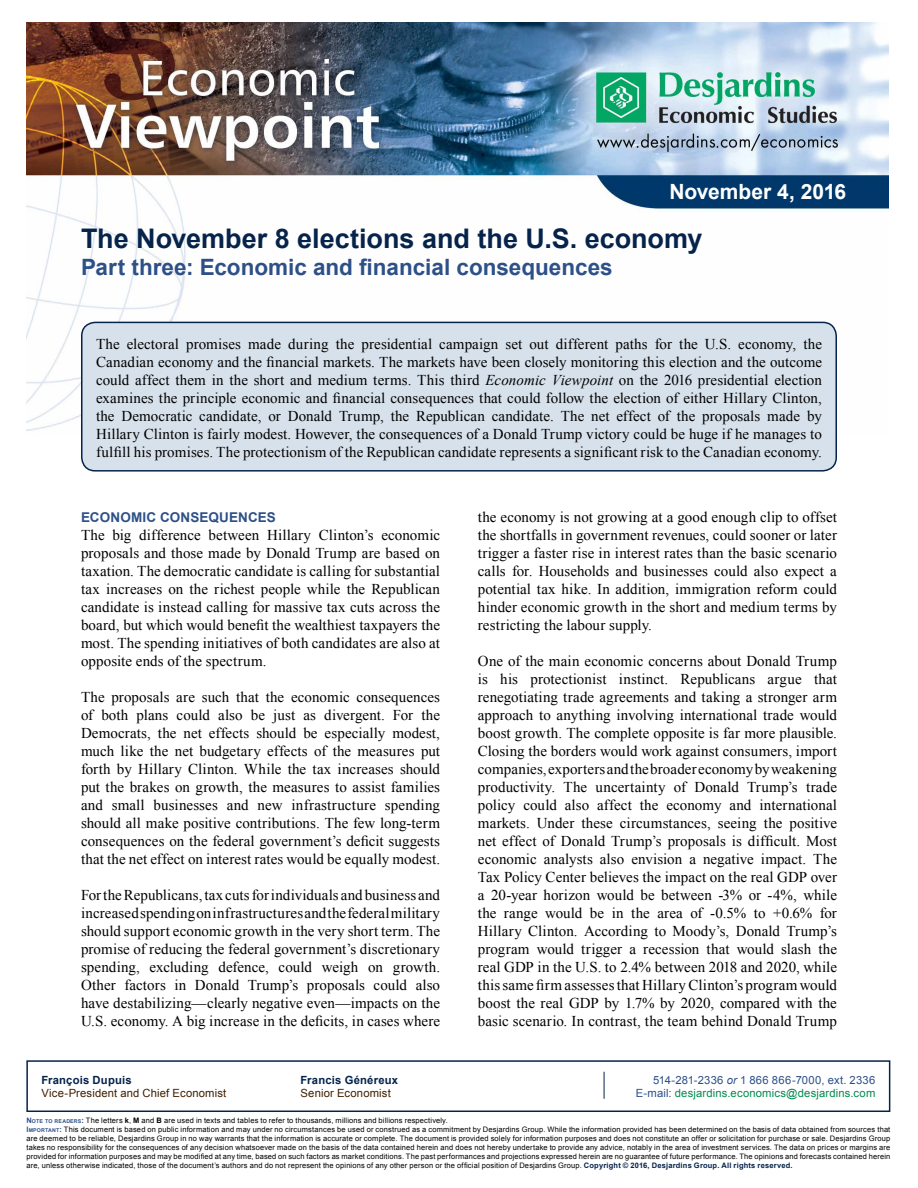
<style>
.page{position:relative;width:918px;height:1188px;background:#fff}
.page>*{position:absolute;margin:0;border:0;box-sizing:border-box;transform-origin:0 0}
.t1{font:700 27px "Arial";color:#05234b}
.t2{font:700 22.5px "Arial";color:#2d5088}
.t3{font:700 21px "Arial";color:#fff}
.t4{font:15px/18px "Times New Roman";letter-spacing:.005em;color:#000;text-align:justify}
.t5{font:700 13.5px "Arial";letter-spacing:.01em;color:#2d5088}
.t6{font:11.25px "Arial";letter-spacing:.015em;color:#401f00}
.t7{font:11.25px "Arial";letter-spacing:.015em;color:#008b4d}
.t8{font:11.25px "Arial";letter-spacing:.025em;color:#2d5088}
.t9{font:700 11.25px "Arial";letter-spacing:.02em;color:#05234b}
.t10{font:7.5px/9px "Arial";letter-spacing:.02em;color:#000}
.s1{font-style:italic}
.s2{color:#2d5088}
.s3{font-weight:700;color:#2d5088}
.s4{font-weight:700;font-size:5.25px;color:#2d5088}
.s5{font-weight:700}
.s6{font-weight:700;color:#05234b}
</style>
<div class="page">
<img style="left:26px;top:23px;width:862px;height:408px">
<svg style="left:26px;top:1060px;width:865px;height:52px"></svg>
<svg style="left:604px;top:1072px;width:1px;height:27px"></svg>
<div style="left:82px;top:322px;width:754px;height:149px;background:#d7e1eb;border-radius:14px"></div>
<div style="left:81px;top:322px;width:756px;height:150px;border:2px solid #05234b;border-radius:14px"></div>
<h3 class="t3" style="left:669px;top:178px;width:178px">November 4, 2016</h3>
<h1 class="t1" style="left:81px;top:221px;width:623px">The November 8 elections and the U.S. economy</h1>
<h2 class="t2" style="left:81px;top:252px;width:533px">Part three: Economic and financial consequences</h2>
<p class="t4" style="left:96px;top:334px;width:728px">The electoral promises made during the presidential campaign set out different paths for the U.S. economy, the Canadian economy and the financial markets. The markets have been closely monitoring this election and the outcome could affect them in the short and medium terms. This third <span class="s1">Economic Viewpoint</span> on the 2016 presidential election examines the principle economic and financial consequences that could follow the election of either Hillary Clinton, the Democratic candidate, or Donald Trump, the Republican candidate. The net effect of the proposals made by Hillary Clinton is fairly modest. However, the consequences of a Donald Trump victory could be huge if he manages to fulfill his promises. The protectionism of the Republican candidate represents a significant risk to the Canadian economy.</p>
<p class="t5" style="left:81px;top:508px;width:196px">ECONOMIC CONSEQUENCES</p>
<p class="t4" style="left:81px;top:526px;width:361px">The big difference between Hillary Clinton’s economic proposals and those made by Donald Trump are based on taxation. The democratic candidate is calling for substantial tax increases on the richest people while the Republican candidate is instead calling for massive tax cuts across the board, but which would benefit the wealthiest taxpayers the most. The spending initiatives of both candidates are also at opposite ends of the spectrum.</p>
<p class="t4" style="left:81px;top:688px;width:361px">The proposals are such that the economic consequences of both plans could also be just as divergent. For the Democrats, the net effects should be especially modest, much like the net budgetary effects of the measures put forth by Hillary Clinton. While the tax increases should put the brakes on growth, the measures to assist families and small businesses and new infrastructure spending should all make positive contributions. The few long-term consequences on the federal government’s deficit suggests that the net effect on interest rates would be equally modest.</p>
<p class="t4" style="left:81px;top:886px;width:361px">For the Republicans, tax cuts for individuals and business and increased spending on infrastructures and the federal military should support economic growth in the very short term. The promise of reducing the federal government’s discretionary spending, excluding defence, could weigh on growth.<br>Other factors in Donald Trump’s proposals could also have destabilizing—clearly negative even—impacts on the U.S. economy. A big increase in the deficits, in cases where</p>
<p class="t4" style="left:478px;top:508px;width:361px">the economy is not growing at a good enough clip to offset the shortfalls in government revenues, could sooner or later trigger a faster rise in interest rates than the basic scenario calls for. Households and businesses could also expect a potential tax hike. In addition, immigration reform could hinder economic growth in the short and medium terms by restricting the labour supply.</p>
<p class="t4" style="left:478px;top:652px;width:361px">One of the main economic concerns about Donald Trump is his protectionist instinct. Republicans argue that renegotiating trade agreements and taking a stronger arm approach to anything involving international trade would boost growth. The complete opposite is far more plausible.<br>Closing the borders would work against consumers, import companies, exporters and the broader economy by weakening productivity. The uncertainty of Donald Trump’s trade policy could also affect the economy and international markets. Under these circumstances, seeing the positive net effect of Donald Trump’s proposals is difficult. Most economic analysts also envision a negative impact. The Tax Policy Center believes the impact on the real GDP over a 20‑year horizon would be between -3% or -4%, while the range would be in the area of -0.5% to +0.6% for Hillary Clinton. According to Moody’s, Donald Trump’s program would trigger a recession that would slash the real GDP in the U.S. to 2.4% between 2018 and 2020, while this same firm assesses that HillaryClinton’s program would boost the real GDP by 1.7% by 2020, compared with the basic scenario. In contrast, the team behind Donald Trump</p>
<p class="t9" style="left:41px;top:1072px;width:92px">François Dupuis</p>
<p class="t9" style="left:301px;top:1072px;width:99px">Francis Généreux</p>
<p class="t8" style="left:653px;top:1072px;width:224px">514-281-2336 <span class="s1">or</span> 1 866 866-7000, ext. 2336</p>
<p class="t6" style="left:41px;top:1086px;width:186px">Vice-President and Chief Economist</p>
<p class="t6" style="left:301px;top:1086px;width:92px">Senior Economist</p>
<p class="t7" style="left:636px;top:1086px;width:241px"><span class="s2">E-mail:</span> desjardins.economics@desjardins.com</p>
<p class="t10" style="left:26px;top:1116px;width:866px"><span class="s3">N</span><span class="s4">OTE TO READERS</span><span class="s3">:</span> The letters <span class="s5">k</span>, <span class="s5">M</span> and <span class="s5">B</span> are used in texts and tables to refer to thousands, millions and billions respectively.<br><span class="s3">I</span><span class="s4">MPORTANT</span><span class="s3">:</span> This document is based on public information and may under no circumstances be used or construed as a commitment by Desjardins Group. While the information provided has been determined on the basis of data obtained from sources that are deemed to be reliable, Desjardins Group in no way warrants that the information is accurate or complete. The document is provided solely for information purposes and does not constitute an offer or solicitation for purchase or sale. Desjardins Group takes no responsibility for the consequences of any decision whatsoever made on the basis of the data contained herein and does not hereby undertake to provide any advice, notably in the area of investment services. The data on prices or margins are provided for information purposes and may be modified at any time, based on such factors as market conditions. The past performances and projections expressed herein are no guarantee of future performance. The opinions and forecasts contained herein are, unless otherwise indicated, those of the document’s authors and do not represent the opinions of any other person or the official position of Desjardins Group. <span class="s6">Copyright © 2016, Desjardins Group. All rights reserved.</span></p>
</div>
